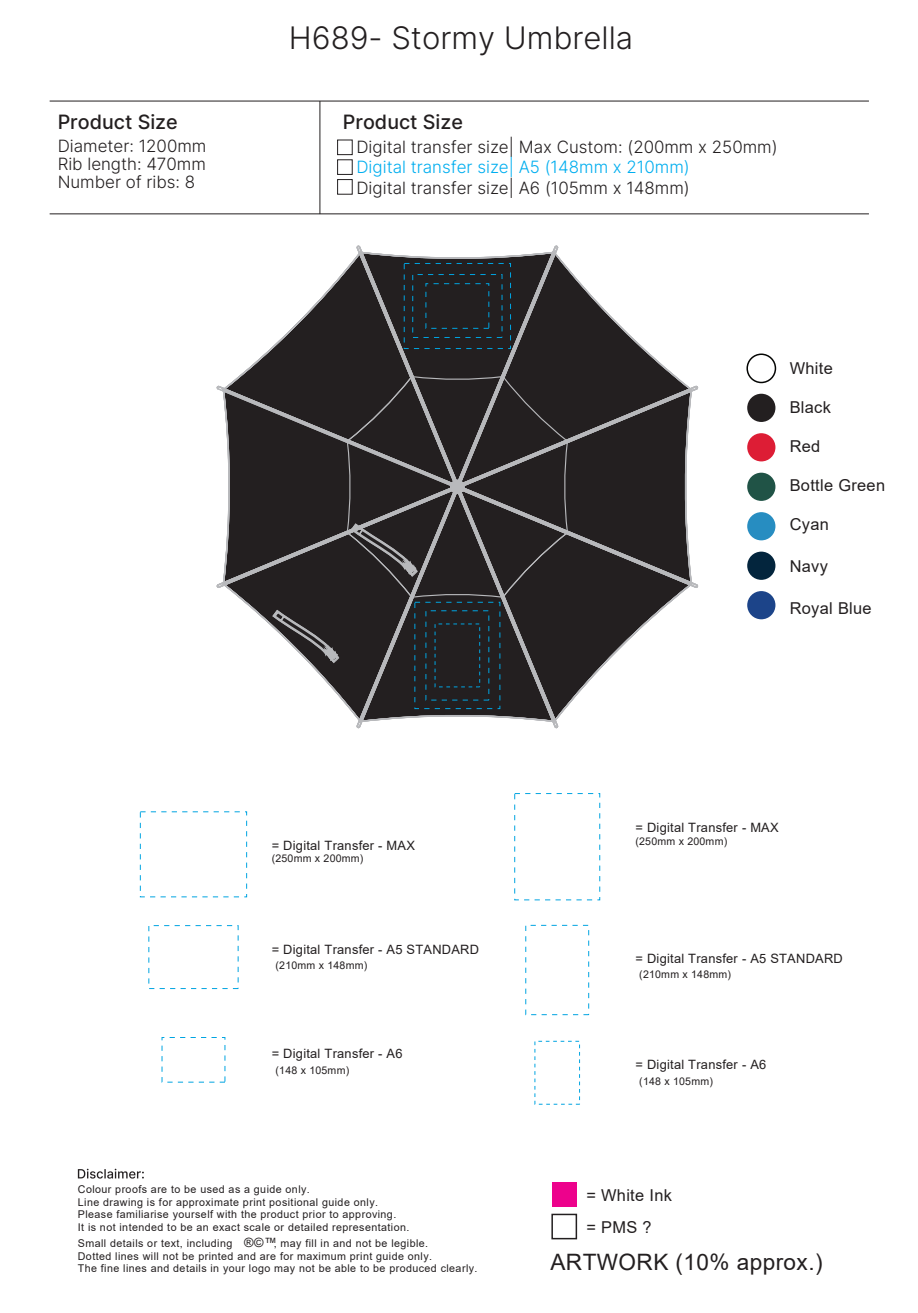
<style>
.page{position:relative;width:918px;height:1313px;background:#fff}
.page>*{position:absolute;margin:0;border:0;box-sizing:border-box;transform-origin:0 0}
.t1{font:300 31.05px "Inter";color:#231f20}
.t2{font:22.65px "Arial";letter-spacing:.02em;color:#231f20}
.t3{font:500 19.8px "Inter";color:#231f20}
.t4{font:300 16.95px/18px "Inter";color:#231f20;text-align:justify}
.t5{font:300 16.95px "Inter";color:#00aeef}
.t6{font:16.35px/32.4px "Arial";letter-spacing:.02em;color:#231f20}
.t7{font:12.9px "Arial";letter-spacing:.02em;color:#231f20}
.t8{font:10.65px/12.9px "Arial";letter-spacing:.04em;color:#231f20}
.t9{font:10.65px "Arial";letter-spacing:.02em;color:#231f20}
.s1{font-size:12.9px}
</style>
<div class="page">
<svg style="left:222px;top:251px;width:471px;height:472px"></svg>
<div style="left:404px;top:263px;width:107px;height:86px;border:1px dashed #00a4e1"></div>
<svg style="left:78px;top:1168px;width:66px;height:10px"></svg>
<div style="left:552px;top:1182px;width:24px;height:24px;background:#ed028c"></div>
<div style="left:551px;top:1213px;width:26px;height:26px;border:2px solid #231f20"></div>
<div style="left:337px;top:140px;width:15px;height:15px;border:1px solid #231f20"></div>
<div style="left:337px;top:160px;width:15px;height:15px;border:1px solid #231f20"></div>
<div style="left:337px;top:179px;width:15px;height:15px;border:1px solid #231f20"></div>
<hr style="left:50px;top:214px;width:819px;height:1px;background:#231f20">
<hr style="left:50px;top:101px;width:819px;height:1px;background:#231f20">
<hr style="left:320px;top:101px;width:1px;height:113px;background:#231f20">
<div style="left:747px;top:473px;width:28px;height:28px;background:#205346;border-radius:14px"></div>
<div style="left:747px;top:433px;width:28px;height:28px;background:#dd1d35;border-radius:14px"></div>
<div style="left:747px;top:591px;width:28px;height:28px;background:#1c4489;border-radius:14px"></div>
<div style="left:747px;top:512px;width:28px;height:28px;background:#278dc1;border-radius:14px"></div>
<div style="left:746px;top:353px;width:30px;height:30px;border:2px solid #040503;border-radius:14px"></div>
<div style="left:747px;top:551px;width:28px;height:29px;background:#03253d;border-radius:14px"></div>
<div style="left:747px;top:394px;width:28px;height:28px;background:#231f20;border-radius:14px"></div>
<h1 class="t1" style="left:289px;top:15px;width:346px">H689- Stormy Umbrella</h1>
<h3 class="t3" style="left:58px;top:107px;width:122px">Product Size</h3>
<h3 class="t3" style="left:343px;top:107px;width:122px">Product Size</h3>
<h3 class="t4" style="left:356px;top:137px;width:423px">Digital transfer size| Max Custom: (200mm x 250mm)</h3>
<h3 class="t5" style="left:356px;top:155px;width:335px">Digital transfer size| A5 (148mm x 210mm)</h3>
<h3 class="t4" style="left:356px;top:178px;width:335px">Digital transfer size| A6 (105mm x 148mm)</h3>
<h3 class="t4" style="left:58px;top:136px;width:150px">Diameter: 1200mm Rib length: 470mm Number of ribs: 8</h3>
<h3 class="t6" style="left:790px;top:352px;width:45px">White</h3>
<h3 class="t6" style="left:790px;top:391px;width:43px">Black</h3>
<h3 class="t6" style="left:790px;top:430px;width:32px">Red</h3>
<h3 class="t6" style="left:790px;top:469px;width:97px">Bottle Green</h3>
<h3 class="t6" style="left:790px;top:508px;width:41px">Cyan</h3>
<h3 class="t6" style="left:790px;top:550px;width:40px">Navy</h3>
<h3 class="t6" style="left:790px;top:592px;width:84px">Royal Blue</h3>
<p class="t7" style="left:272px;top:836px;width:145px">= Digital Transfer - MAX</p>
<p class="t9" style="left:272px;top:851px;width:93px">(250mm x 200mm)</p>
<p class="t7" style="left:635px;top:818px;width:145px">= Digital Transfer - MAX</p>
<p class="t9" style="left:635px;top:833px;width:93px">(250mm x 200mm)</p>
<p class="t7" style="left:272px;top:940px;width:209px">= Digital Transfer - A5 STANDARD</p>
<p class="t9" style="left:276px;top:958px;width:93px">(210mm x 148mm)</p>
<p class="t7" style="left:272px;top:1045px;width:132px">= Digital Transfer - A6</p>
<p class="t9" style="left:276px;top:1062px;width:75px">(148 x 105mm)</p>
<p class="t8" style="left:78px;top:1182px;width:333px">Colour proofs are to be used as a guide only.<br>Line drawing is for approximate print positional guide only.<br>Please familiarise yourself with the product prior to approving.<br>It is not intended to be an exact scale or detailed representation.</p>
<p class="t8" style="left:78px;top:1236px;width:401px">Small details or text, including <span class="s1">®©™</span>, may fill in and not be legible.<br>Dotted lines will not be printed and are for maximum print guide only.<br>The fine lines and details in your logo may not be able to be produced clearly.</p>
<p class="t7" style="left:635px;top:949px;width:209px">= Digital Transfer - A5 STANDARD</p>
<p class="t9" style="left:639px;top:967px;width:93px">(210mm x 148mm)</p>
<p class="t7" style="left:635px;top:1056px;width:132px">= Digital Transfer - A6</p>
<p class="t9" style="left:639px;top:1073px;width:75px">(148 x 105mm)</p>
<h3 class="t6" style="left:586px;top:1178px;width:87px">= White Ink = PMS ?</h3>
<h2 class="t2" style="left:550px;top:1247px;width:274px">ARTWORK (10% approx.)</h2>
</div>
